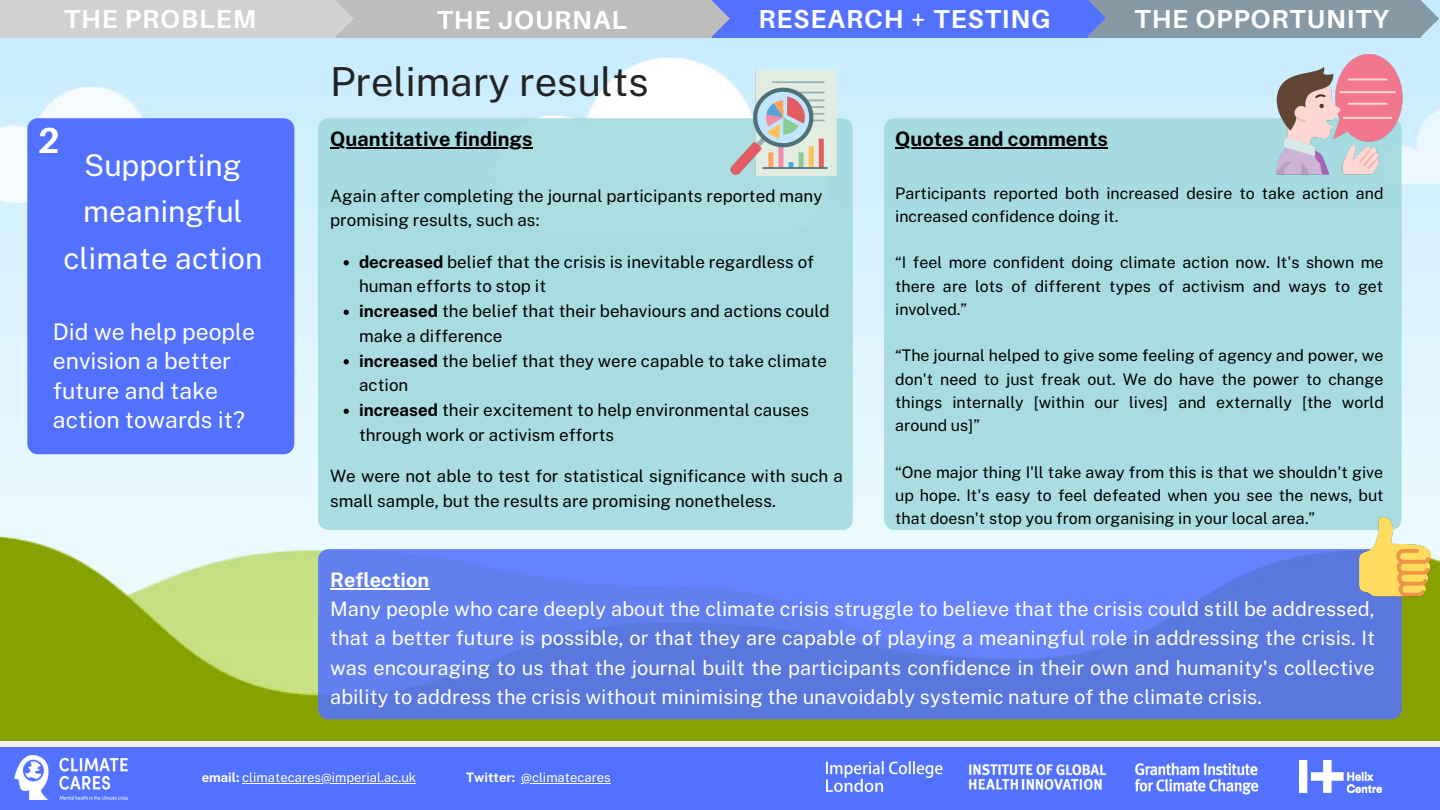
<style>
.page{position:relative;width:1440px;height:810px;background:#fff}
.page>*{position:absolute;margin:0;border:0;box-sizing:border-box;transform-origin:0 0}
.t1{font:40px "Public Sans";color:#232323}
.t2{font:700 36px "Aileron";color:#fff}
.t3{font:30px/46.5px "Public Sans";color:#fff;text-align:center}
.t4{font:700 26px "Aileron";letter-spacing:.04em;color:#fff}
.t5{font:23px/29.2px "Public Sans";color:#fff}
.t6{font:20px/29.2px "Public Sans";color:#fff;text-align:justify}
.t7{font:700 20px "Public Sans";color:#000}
.t8{font:700 20px "Public Sans";color:#fff}
.t9{font:17px/24.8px "Public Sans";color:#000}
.t10{font:16px/23.2px "Public Sans";color:#000;text-align:justify}
.t11{font:13px "Public Sans";color:#fff}
.s1{font-weight:700}
</style>
<div class="page">
<img style="left:0;top:0;width:1440px;height:741px">
<div style="left:318px;top:118px;width:535px;height:412px;background:#a8dce1;border-radius:11px"></div>
<div style="left:27px;top:118px;width:267px;height:336px;background:#5271ff;border-radius:11px"></div>
<div style="left:884px;top:118px;width:518px;height:412px;background:#a8dce1;border-radius:11px"></div>
<svg style="left:318px;top:549px;width:1084px;height:170px;background:#5e7cea"></svg>
<svg style="left:344px;top:260px;width:5px;height:5px"></svg>
<svg style="left:344px;top:310px;width:5px;height:5px"></svg>
<svg style="left:344px;top:359px;width:5px;height:5px"></svg>
<svg style="left:344px;top:409px;width:5px;height:5px"></svg>
<hr style="left:330px;top:148px;width:203px;height:1px;background:#000">
<hr style="left:895px;top:148px;width:213px;height:1px;background:#000">
<hr style="left:330px;top:588px;width:99px;height:2px;background:#fff">
<img style="left:730px;top:70px;width:106px;height:105px">
<img style="left:1273px;top:54px;width:129px;height:120px">
<img style="left:1359px;top:517px;width:71px;height:80px">
<div style="left:0;top:0;width:337px;height:37px;background:#d1d1d1"></div>
<div style="left:1062px;top:0;width:359px;height:37px;background:#8899a6"></div>
<div style="left:711px;top:0;width:377px;height:37px;background:#5271ff"></div>
<div style="left:335px;top:0;width:377px;height:37px;background:#bdbdbd"></div>
<svg style="left:315px;top:0;width:39px;height:38px"></svg>
<svg style="left:691px;top:1px;width:39px;height:37px"></svg>
<svg style="left:1067px;top:0;width:39px;height:38px"></svg>
<svg style="left:1400px;top:0;width:39px;height:38px"></svg>
<svg style="left:0;top:741px;width:1440px;height:7px;fill:#f4f2f3"></svg>
<div style="left:0;top:748px;width:1440px;height:62px;background:#5271ff"></div>
<img style="left:15px;top:756px;width:112px;height:43px">
<img style="left:825px;top:761px;width:118px;height:31px">
<img style="left:968px;top:764px;width:139px;height:26px">
<img style="left:1135px;top:762px;width:124px;height:33px">
<img style="left:1299px;top:761px;width:83px;height:32px">
<hr style="left:242px;top:783px;width:174px;height:1px;background:#fff">
<hr style="left:521px;top:783px;width:90px;height:1px;background:#fff">
<h3 class="t4" style="left:64px;top:3px;width:194px">THE PROBLEM</h3>
<h3 class="t4" style="left:437px;top:4px;width:192px">THE JOURNAL</h3>
<h3 class="t4" style="left:759px;top:3px;width:293px">RESEARCH + TESTING</h3>
<h3 class="t4" style="left:1135px;top:3px;width:256px">THE OPPORTUNITY</h3>
<h2 class="t2" style="left:38px;top:118px;width:24px">2</h2>
<h3 class="t3" style="left:63px;top:142px;width:200px">Supporting meaningful climate action</h3>
<h3 class="t5" style="left:53px;top:317px;width:204px">Did we help people envision a better future and take action towards it?</h3>
<h1 class="t1" style="left:330px;top:58px;width:320px">Prelimary results</h1>
<p class="t7" style="left:330px;top:127px;width:204px">Quantitative findings</p>
<p class="t9" style="left:330px;top:183px;width:494px">Again after completing the journal participants reported many promising results, such as:</p>
<p class="t9" style="left:359px;top:249px;width:472px"><span class="s1">decreased</span> belief that the crisis is inevitable regardless of human efforts to stop it<br><span class="s1">increased</span> the belief that their behaviours and actions could make a difference<br><span class="s1">increased</span> the belief that they were capable to take climate action<br><span class="s1">increased</span> their excitement to help environmental causes through work or activism efforts</p>
<p class="t9" style="left:330px;top:464px;width:515px">We were not able to test for statistical significance with such a small sample, but the results are promising nonetheless.</p>
<p class="t7" style="left:895px;top:127px;width:214px">Quotes and comments</p>
<p class="t10" style="left:895px;top:181px;width:490px">Participants reported both increased desire to take action and increased confidence doing it.</p>
<p class="t10" style="left:895px;top:251px;width:490px">“I feel more confident doing climate action now. It's shown me there are lots of different types of activism and ways to get involved.”</p>
<p class="t10" style="left:895px;top:344px;width:490px">“The journal helped to give some feeling of agency and power, we don't need to just freak out. We do have the power to change things internally [within our lives] and externally [the world around us]”</p>
<p class="t10" style="left:895px;top:460px;width:490px">“One major thing I'll take away from this is that we shouldn't give up hope. It's easy to feel defeated when you see the news, but that doesn't stop you from organising in your local area.”</p>
<p class="t8" style="left:330px;top:568px;width:101px">Reflection</p>
<p class="t6" style="left:330px;top:594px;width:1047px">Many people who care deeply about the climate crisis struggle to believe that the crisis could still be addressed, that a better future is possible, or that they are capable of playing a meaningful role in addressing the crisis. It was encouraging to us that the journal built the participants confidence in their own and humanity's collective ability to address the crisis without minimising the unavoidably systemic nature of the climate crisis.</p>
<p class="t11" style="left:202px;top:770px;width:216px"><span class="s1">email:</span> climatecares@imperial.ac.uk</p>
<p class="t11" style="left:466px;top:770px;width:146px"><span class="s1">Twitter:</span> @climatecares</p>
</div>
